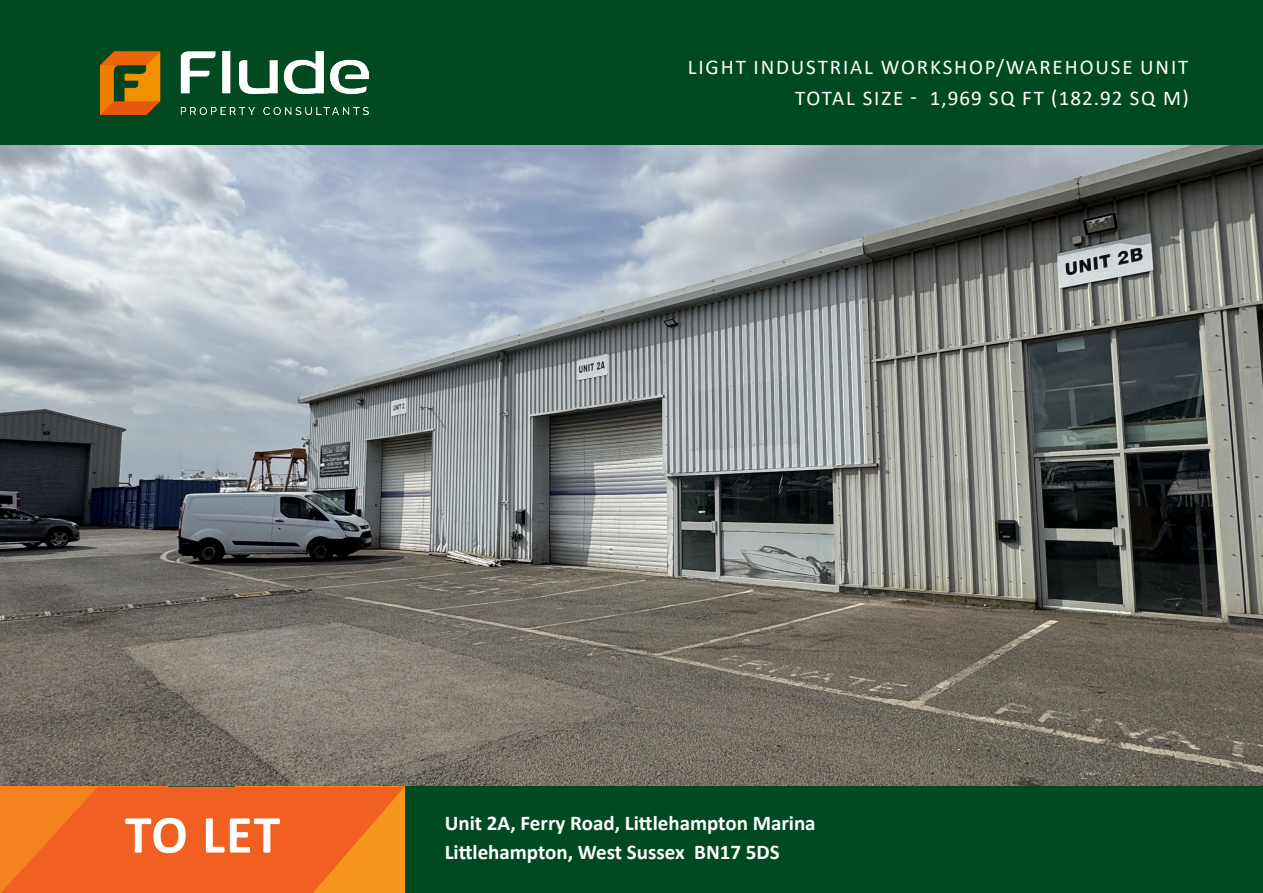
<style>
.page{position:relative;width:1263px;height:893px;background:#fff}
.page>*{position:absolute;margin:0;border:0;box-sizing:border-box;transform-origin:0 0}
.t1{font:700 54px "Calibri";color:#fff}
.Flude_-_Main_Header{font:21px/31.5px "Calibri";letter-spacing:.09em;color:#fff;text-align:right}
.t2{font:700 21px "Calibri";color:#fff}
</style>
<div class="page">
<img style="left:0;top:145px;width:1263px;height:642px">
<div style="left:0;top:0;width:1263px;height:145px;background:#004921"></div>
<img style="left:100px;top:52px;width:268px;height:62px">
<div style="left:0;top:787px;width:1263px;height:106px;background:#004921"></div>
<svg style="left:1px;top:787px;width:404px;height:106px;background:#f26a20"></svg>
<p class="Flude_-_Main_Header" style="left:688px;top:50px;width:503px">LIGHT INDUSTRIAL WORKSHOP/WAREHOUSE UNIT<br>TOTAL SIZE - 1,969 SQ FT (182.92 SQ M)</p>
<p class="t1" style="left:125px;top:796px;width:157px">TO LET</p>
<p class="t2" style="left:445px;top:809px;width:372px">Unit 2A, Ferry Road, Littlehampton Marina</p>
<p class="t2" style="left:445px;top:837px;width:337px">Littlehampton, West Sussex BN17 5DS</p>
</div>
